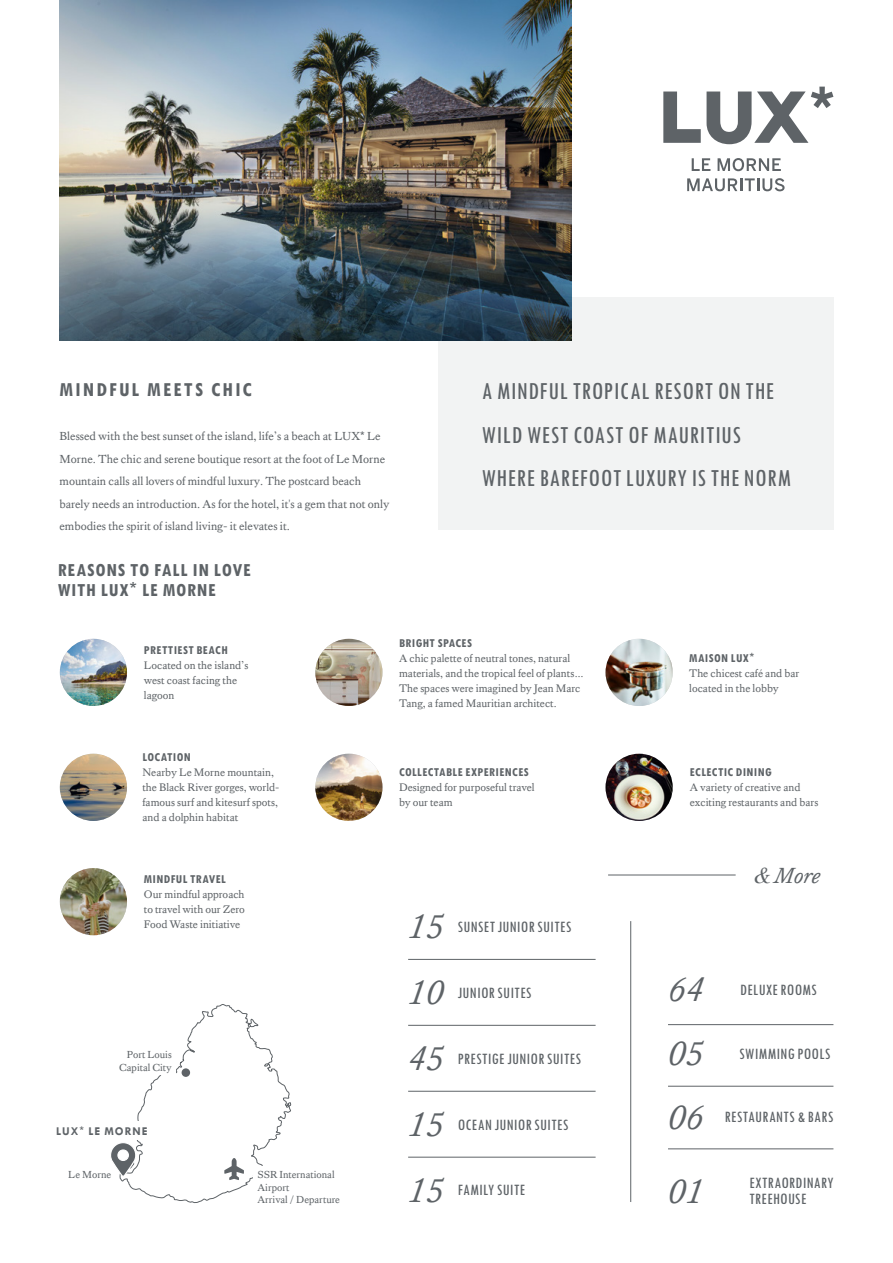
<style>
.page{position:relative;width:893px;height:1263px;background:#fff}
.page>*{position:absolute;margin:0;border:0;box-sizing:border-box;transform-origin:0 0}
.t1{font:italic 34.5px/66px "Kings Caslon";color:#5e6367}
.t2{font:500 condensed 25.5px/43.5px "Tw Cen MT Std";letter-spacing:.025em;color:#5e6367}
.t3{font:italic 22.5px "Kings Caslon";color:#5e6367}
.t4{font:700 condensed 21px "Tw Cen MT Std";letter-spacing:.1em;color:#5e6367}
.t5{font:700 condensed 19.5px/19.5px "Tw Cen MT Std";letter-spacing:.04em;color:#5e6367}
.t6{font:500 condensed 16.5px/16.5px "Tw Cen MT Std";letter-spacing:.02em;color:#5e6367}
.t7{font:700 condensed 12.75px "Tw Cen MT Std";letter-spacing:.035em;color:#5e6367}
.t8{font:12px/22.5px "Kings Caslon";color:#5e6367}
.t9{font:700 12px "Tw Cen";letter-spacing:.075em;color:#5e6367}
.t10{font:11.25px/15px "Kings Caslon";color:#5e6367}
.t11{font:10.5px/12.6px "Kings Caslon";color:#5e6367}
.s1{font-family:"Arial"}
.s2{font-family:"Arial";font-weight:400;font-stretch:normal}
.s3{font-family:"Arial";font-weight:400}
.s4{font-family:"Kings Caslon";font-weight:400;font-style:italic;font-stretch:normal;font-size:34.5px}
.s5{font-family:"Times New Roman"}
</style>
<div class="page">
<div style="left:438px;top:298px;width:395px;height:232px;background:#f2f3f3"></div>
<img style="left:60px;top:0;width:511px;height:340px">
<hr style="left:408px;top:959px;width:188px;height:1px;background:#5e6367">
<hr style="left:668px;top:1086px;width:165px;height:1px;background:#5e6367">
<hr style="left:668px;top:1024px;width:165px;height:1px;background:#5e6367">
<hr style="left:608px;top:875px;width:128px;height:1px;background:#5e6367">
<hr style="left:668px;top:1148px;width:165px;height:1px;background:#5e6367">
<hr style="left:408px;top:1025px;width:188px;height:1px;background:#5e6367">
<hr style="left:408px;top:1091px;width:188px;height:1px;background:#5e6367">
<hr style="left:408px;top:1157px;width:188px;height:1px;background:#5e6367">
<hr style="left:630px;top:921px;width:1px;height:281px;background:#5e6367">
<img style="left:60px;top:639px;width:67px;height:67px;border-radius:34px">
<img style="left:315px;top:754px;width:67px;height:67px;border-radius:34px">
<img style="left:315px;top:639px;width:67px;height:67px;border-radius:34px">
<img style="left:60px;top:754px;width:67px;height:67px;border-radius:34px">
<img style="left:605px;top:754px;width:68px;height:67px;border-radius:34px">
<img style="left:60px;top:868px;width:67px;height:67px;border-radius:34px">
<img style="left:605px;top:639px;width:68px;height:67px;border-radius:34px">
<svg style="left:111px;top:1004px;width:181px;height:199px"></svg>
<svg style="left:663px;top:92px;width:38px;height:51px"></svg>
<svg style="left:707px;top:87px;width:126px;height:57px"></svg>
<svg style="left:692px;top:158px;width:18px;height:13px"></svg>
<svg style="left:718px;top:158px;width:63px;height:13px"></svg>
<svg style="left:687px;top:178px;width:98px;height:13px"></svg>
<h3 class="t4" style="left:60px;top:379px;width:194px">MINDFUL MEETS CHIC</h3>
<p class="t8" style="left:60px;top:425px;width:331px">Blessed with the best sunset of the island, life’s a beach at LUX<span class="s1">*</span> Le Morne. The chic and serene boutique resort at the foot of Le Morne mountain calls all lovers of mindful luxury. The postcard beach barely needs an introduction. As for the hotel, it's a gem that not only embodies the spirit of island living- it elevates it.</p>
<h3 class="t5" style="left:58px;top:560px;width:195px">REASONS TO FALL IN LOVE<br>WITH LUX<span class="s2">*</span> LE MORNE</h3>
<h2 class="t2" style="left:482px;top:370px;width:310px">A MINDFUL TROPICAL RESORT ON THE<br>WILD WEST COAST OF MAURITIUS<br>WHERE BAREFOOT LUXURY IS THE NORM</h2>
<p class="t7" style="left:144px;top:643px;width:85px">PRETTIEST BEACH</p>
<p class="t10" style="left:144px;top:658px;width:106px">Located on the island’s west coast facing the lagoon</p>
<p class="t7" style="left:399px;top:636px;width:74px">BRIGHT SPACES</p>
<p class="t10" style="left:399px;top:650px;width:186px">A chic palette of neutral tones, natural materials, and the tropical feel of plants… The spaces were imagined by Jean Marc Tang, a famed Mauritian architect.</p>
<p class="t7" style="left:689px;top:651px;width:67px">MAISON LUX<span class="s2">*</span></p>
<p class="t10" style="left:689px;top:666px;width:112px">The chicest café and bar located in the lobby</p>
<p class="t7" style="left:142px;top:751px;width:50px">LOCATION</p>
<p class="t10" style="left:142px;top:765px;width:139px">Nearby Le Morne mountain, the Black River gorges, world&shy;famous surf and kitesurf spots, and a dolphin habitat</p>
<p class="t7" style="left:690px;top:766px;width:83px">ECLECTIC DINING</p>
<p class="t7" style="left:399px;top:766px;width:131px">COLLECTABLE EXPERIENCES</p>
<p class="t10" style="left:399px;top:780px;width:137px">Designed for purposeful travel by our team</p>
<p class="t10" style="left:690px;top:780px;width:130px">A variety of creative and exciting restaurants and bars</p>
<p class="t7" style="left:144px;top:873px;width:83px">MINDFUL TRAVEL</p>
<p class="t10" style="left:144px;top:887px;width:103px;text-align:justify">Our mindful approach to travel with our Zero Food Waste initiative</p>
<p class="t11" style="left:119px;top:1048px;width:54px;text-align:right">Port Louis<br>Capital City</p>
<p class="t9" style="left:56px;top:1123px;width:93px">LUX<span class="s3">*</span> LE MORNE</p>
<p class="t11" style="left:68px;top:1168px;width:44px">Le Morne</p>
<p class="t11" style="left:258px;top:1168px;width:84px">SSR International<br>Airport<br>Arrival / Departure</p>
<h3 class="t6" style="left:408px;top:919px;width:165px"><span class="s4">15</span> SUNSET JUNIOR SUITES</h3>
<h3 class="t6" style="left:408px;top:984px;width:125px"><span class="s4">10</span> JUNIOR SUITES</h3>
<h3 class="t6" style="left:408px;top:1050px;width:174px"><span class="s4">45</span> PRESTIGE JUNIOR SUITES</h3>
<h1 class="t1" style="left:408px;top:1091px;width:37px">15<br>15</h1>
<h3 class="t6" style="left:458px;top:1116px;width:112px">OCEAN JUNIOR SUITES</h3>
<h3 class="t6" style="left:458px;top:1182px;width:69px">FAMILY SUITE</h3>
<h3 class="t3" style="left:754px;top:862px;width:68px"><span class="s5">&amp;</span> More</h3>
<h3 class="t6" style="left:668px;top:982px;width:150px"><span class="s4">64</span> DELUXE ROOMS</h3>
<h3 class="t6" style="left:668px;top:1045px;width:164px"><span class="s4">05</span> SWIMMING POOLS</h3>
<h3 class="t6" style="left:668px;top:1109px;width:167px"><span class="s4">06</span> RESTAURANTS &amp; BARS</h3>
<h1 class="t1" style="left:668px;top:1158px;width:37px">01</h1>
<h3 class="t6" style="left:749px;top:1174px;width:86px">EXTRAORDINARY<br>TREEHOUSE</h3>
</div>
